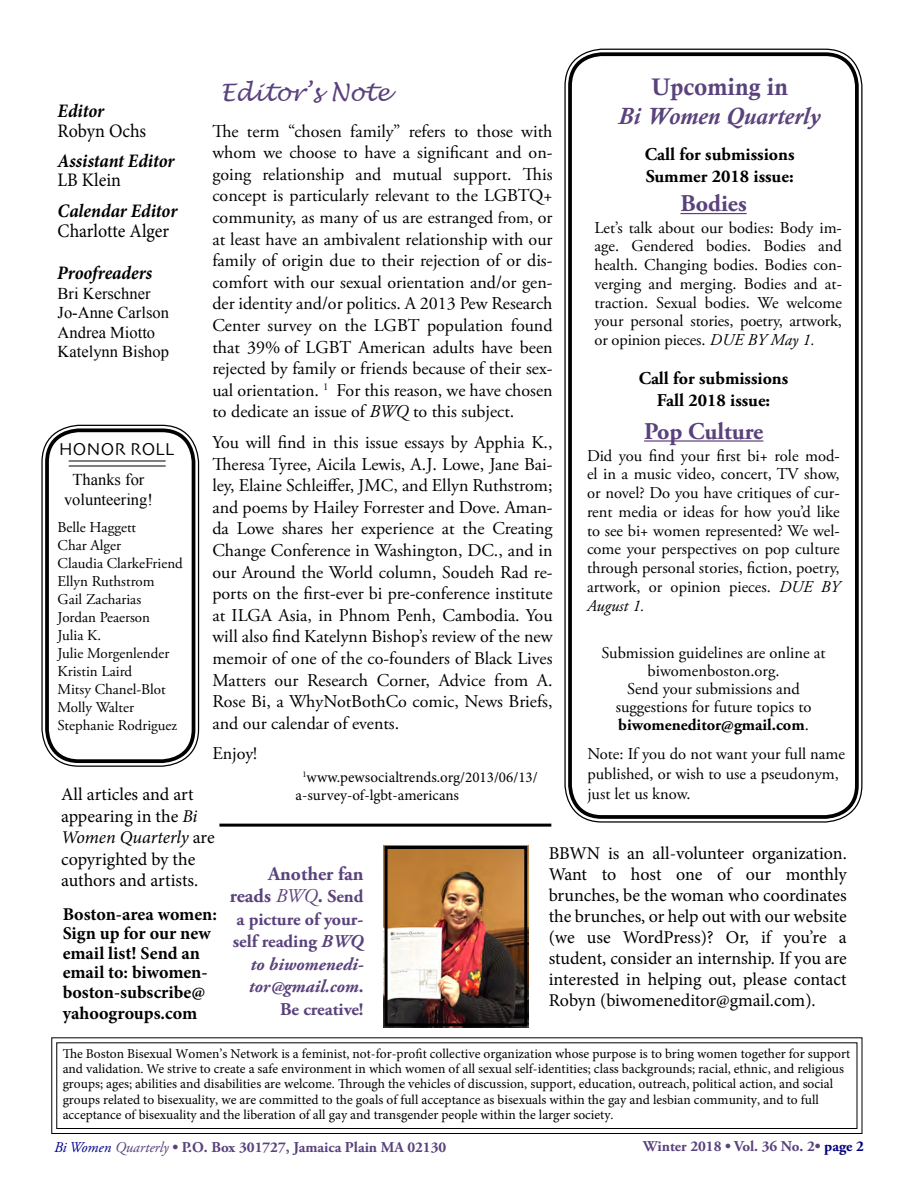
<style>
.page{position:relative;width:918px;height:1188px;background:#fff}
.page>*{position:absolute;margin:0;border:0;box-sizing:border-box;transform-origin:0 0}
.t1{font:italic 700 24px "Calisto";color:#5a427c}
.t2{font:700 24px "Adobe Garamond Pro";color:#5a427c}
.t3{font:italic 24px "Lucida Handwriting";color:#5a427c}
.t4{font:24px "Calis MT Bol";color:#5a427c}
.t5{font:700 19.5px/22.5px "Adobe Garamond Pro";color:#5a427c;text-align:right}
.t6{font:italic 700 19.05px "Minion Pro";letter-spacing:-.005em;color:#000;scale:.94 1}
.t7{font:19.05px "Minion Pro";color:#000;scale:.94 1}
.t8{font:18px/21.6px "Adobe Garamond Pro";color:#000;text-align:justify}
.t9{font:18px/21px "Minion Pro";letter-spacing:-.005em;color:#000}
.t10{font:700 18px/19.5px "Minion Pro";letter-spacing:-.005em;color:#000}
.t11{font:700 18px/22.5px "Adobe Garamond Pro";color:#5a427c;text-align:right}
.t12{font:700 18px/21.6px "Adobe Garamond Pro";color:#000}
.t13{font:18px "Skia";color:#000}
.t14{font:16.5px/18.8px "Adobe Garamond Pro";color:#000;text-align:justify}
.t15{font:16.5px/19.5px "Times New Roman";color:#000}
.t16{font:15px/18px "Adobe Garamond Pro";color:#000}
.t17{font:700 15px "Adobe Garamond Pro";color:#5a427c}
.t18{font:15px/18px "Minion Pro";color:#000}
.t19{font:13.5px/15.5px "Minion Pro";color:#000}
.s1{font-size:16.5px}
.s2{font-style:italic}
.s3{font-weight:700}
.s4{font-weight:400;font-style:italic}
.s5{font-size:18px}
.s6{font-weight:400;font-style:italic;color:#00008b}
.s7{color:#000080}
</style>
<div class="page">
<svg style="left:51px;top:1037px;width:812px;height:97px"></svg>
<div style="left:56px;top:1042px;width:802px;height:87px;border:1px solid #000"></div>
<div style="left:568px;top:52px;width:291px;height:767px;border:4px solid #000;border-radius:32px"></div>
<div style="left:41px;top:425px;width:158px;height:342px;border:1px solid #000;border-radius:37px"></div>
<div style="left:45px;top:428px;width:150px;height:335px;border:4px solid #000;border-radius:32px"></div>
<hr style="left:69px;top:460px;width:97px;height:1px;background:#000">
<hr style="left:69px;top:465px;width:97px;height:1px;background:#000">
<img style="left:384px;top:845px;width:144px;height:182px">
<hr style="left:680px;top:213px;width:67px;height:1px;background:#5a427c">
<hr style="left:644px;top:440px;width:119px;height:2px;background:#5a427c">
<div style="left:385px;top:846px;width:142px;height:180px;border:3px solid #000"></div>
<hr style="left:219px;top:824px;width:332px;height:3px;background:#000">
<h1 class="t4" style="left:652px;top:73px;width:138px">Upcoming in</h1>
<h1 class="t1" style="left:619px;top:102px;width:204px">Bi Women Quarterly</h1>
<h1 class="t3" style="left:220px;top:78px;width:171px">Editor’s Note</h1>
<p class="t6" style="left:58px;top:97px;width:51px">Editor</p>
<p class="t7" style="left:58px;top:118px;width:96px">Robyn Ochs</p>
<p class="t6" style="left:58px;top:147px;width:126px">Assistant Editor</p>
<p class="t7" style="left:58px;top:168px;width:69px">LB Klein</p>
<p class="t6" style="left:58px;top:197px;width:129px">Calendar Editor</p>
<p class="t7" style="left:58px;top:218px;width:120px">Charlotte Alger</p>
<p class="t8" style="left:212px;top:121px;width:342px">The term “chosen family” refers to those with whom we choose to have a significant and on&shy;going relationship and mutual support. This concept is particularly relevant to the LGBTQ+ community, as many of us are estranged <span class="s1">from,</span> or at least have an ambivalent relationship with our family of origin due to their rejection of or dis&shy;comfort with our sexual orientation and/or gen&shy;der identity and/or politics. A 2013 Pew Research Center survey on the LGBT population found that 39% of LGBT American adults have been rejected by family or friends because of their sex&shy;ual orientation. <sup>1</sup> For this reason, we have chosen to dedicate an issue of <span class="s2">BWQ</span> to this subject.</p>
<p class="t8" style="left:212px;top:432px;width:342px">You will find in this issue essays by Apphia K., Theresa Tyree, Aicila Lewis, A.J. Lowe, Jane Bai&shy;ley, Elaine Schleiffer, JMC, and Ellyn Ruthstrom; and poems by Hailey Forrester and Dove. Aman&shy;da Lowe shares her experience at the Creating Change Conference in Washington, DC., and in our Around the World column, Soudeh Rad re&shy;ports on the first-ever bi pre-conference institute at ILGA Asia, in Phnom Penh, Cambodia. You will also find Katelynn Bishop’s review of the new memoir of one of the co-founders of Black Lives Matters our Research Corner, Advice from A.<br>Rose Bi, a WhyNotBothCo comic, News Briefs, and our calendar of events.</p>
<p class="t8" style="left:212px;top:743px;width:46px">Enjoy!</p>
<p class="t18" style="left:296px;top:768px;width:244px;text-indent:7px"><sup>1</sup>www.pewsocialtrends.org/2013/06/13/ a-survey-of-lgbt-americans</p>
<p class="t12" style="left:645px;top:144px;width:151px">Call for submissions<br>Summer 2018 issue:</p>
<h1 class="t2" style="left:680px;top:190px;width:68px">Bodies</h1>
<p class="t14" style="left:595px;top:219px;width:249px">Let’s talk about our bodies: Body im&shy;age. Gendered bodies. Bodies and health. Changing bodies. Bodies con&shy;verging and merging. Bodies and at&shy;traction. Sexual bodies. We welcome your personal stories, poetry, artwork, or opinion pieces. <span class="s2">DUE BY May 1.</span></p>
<p class="t6" style="left:57px;top:260px;width:103px">Proofreaders</p>
<p class="t15" style="left:58px;top:283px;width:113px">Bri Kerschner<br>Jo-Anne Carlson<br>Andrea Miotto<br>Katelynn Bishop</p>
<p class="t12" style="left:639px;top:368px;width:151px;text-align:center">Call for submissions<br>Fall 2018 issue:</p>
<h1 class="t2" style="left:644px;top:417px;width:121px">Pop Culture</h1>
<p class="t14" style="left:587px;top:447px;width:254px">Did you find your first bi+ role mod&shy;el in a music video, concert, TV show, or novel? Do you have critiques of cur&shy;rent media or ideas for how you’d like to see bi+ women represented? We wel&shy;come your perspectives on pop culture through personal stories, fiction, poetry, artwork, or opinion pieces. <span class="s2">DUE BY August 1.</span></p>
<p class="t13" style="left:59px;top:438px;width:117px">HONOR ROLL</p>
<p class="t15" style="left:64px;top:470px;width:90px;text-align:center">Thanks for volunteering!</p>
<p class="t16" style="left:58px;top:519px;width:127px">Belle Haggett<br>Char Alger<br>Claudia ClarkeFriend<br>Ellyn Ruthstrom<br>Gail Zacharias<br>Jordan Peaerson<br>Julia K.<br>Julie Morgenlender<br>Kristin Laird<br>Mitsy Chanel-Blot<br>Molly Walter<br>Stephanie Rodriguez</p>
<p class="t14" style="left:602px;top:645px;width:225px;line-height:18px;text-align:center">Submission guidelines are online at biwomenboston.org.<br>Send your submissions and suggestions for future topics to <span class="s3">biwomeneditor@gmail.com</span>.</p>
<p class="t14" style="left:587px;top:744px;width:259px;line-height:19.8px;text-align:left">Note: If you do not want your full name published, or wish to use a pseudonym, just let us know.</p>
<p class="t9" style="left:61px;top:783px;width:155px;line-height:21.6px">All articles and art appearing in the <span class="s2">Bi<br>Women Quarterly</span> are copyrighted by the authors and artists.</p>
<p class="t9" style="left:549px;top:843px;width:300px;text-align:justify">BBWN is an all-volunteer organization.<br>Want to host one of our monthly brunches, be the woman who coordinates the brunches, or help out with our website (we use WordPress)? Or, if you’re a student, consider an internship. If you are interested in helping out, please contact Robyn (biwomeneditor@gmail.com).</p>
<p class="t19" style="left:63px;top:1046px;width:789px">The Boston Bisexual Women’s Network is a feminist, not-for-profit collective organization whose purpose is to bring women together for support and validation. We strive to create a safe environment in which women of all sexual self-identities; class backgrounds; racial, ethnic, and religious groups; ages; abilities and disabilities are welcome. Through the vehicles of discussion, support, education, outreach, political action, and social groups related to bisexuality, we are committed to the goals of full acceptance as bisexuals within the gay and lesbian community, and to full acceptance of bisexuality and the liberation of all gay and transgender people within the larger society.</p>
<p class="t5" style="left:230px;top:863px;width:135px">Another fan reads <span class="s4">BWQ</span>. <span class="s5">Send</span></p>
<p class="t11" style="left:233px;top:908px;width:132px">a picture of your&shy;self reading <span class="s2">BWQ to biwomenedi&shy;tor@gmail.com</span>.<br>Be creative!</p>
<p class="t10" style="left:63px;top:904px;width:156px">Boston-area women:<br>Sign up for our new email list! Send an email to: biwomen&shy;boston-subscribe@</p>
<p class="t10" style="left:63px;top:1003px;width:136px">yahoogroups.com</p>
<p class="t17" style="left:54px;top:1138px;width:394px"><span class="s6">Bi Women</span> <span class="s4">Quarterly</span> • P.O. Box 301727, Jamaica Plain MA 02130</p>
<p class="t17" style="left:643px;top:1137px;width:222px">Winter 2018 • Vol. 36 No. 2• <span class="s7">page 2</span></p>
</div>
